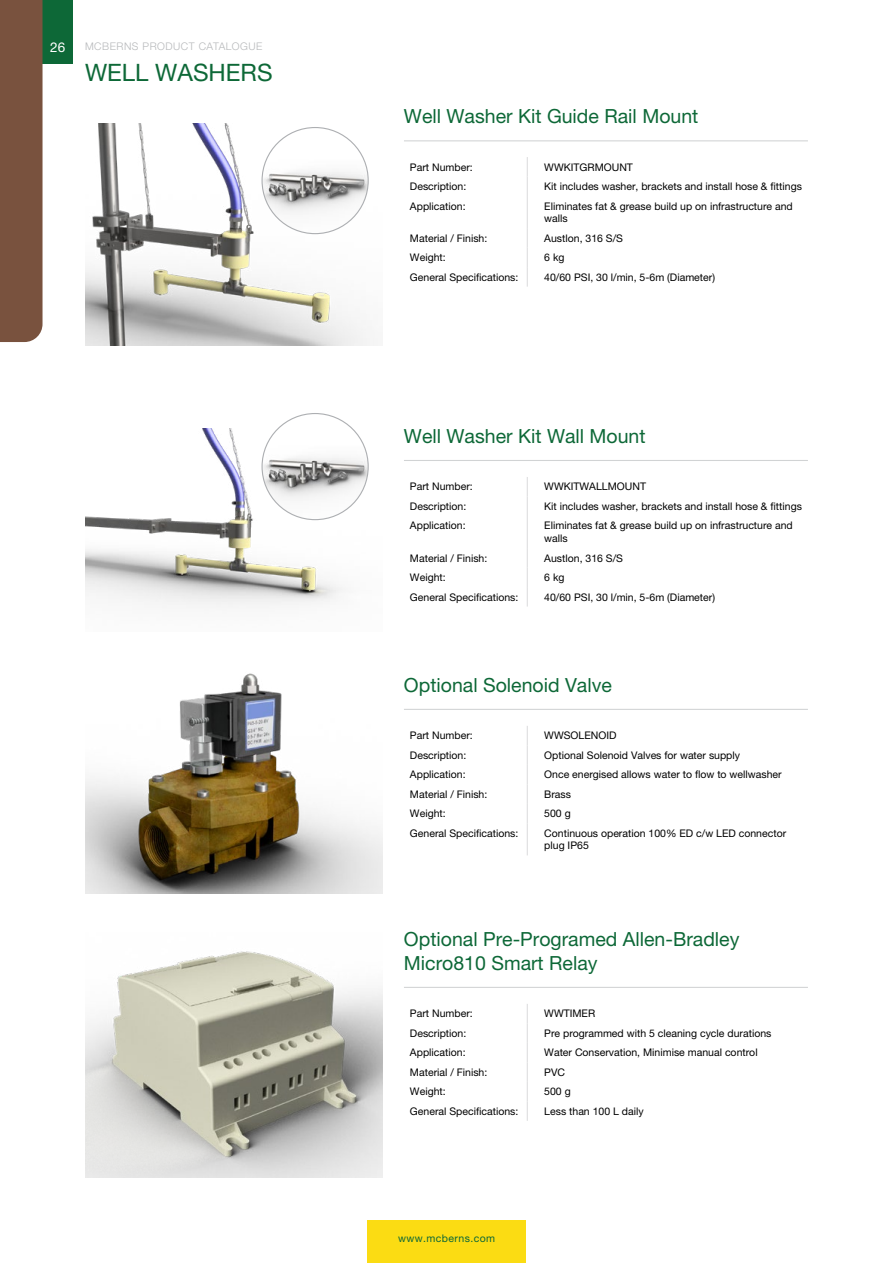
<style>
.page{position:relative;width:893px;height:1263px;background:#fff}
.page>*{position:absolute;margin:0;border:0;box-sizing:border-box;transform-origin:0 0}
.t1{font:24px "Helvetica Neue LT Pro";color:#0d6837}
.t2{font:19.5px/23.4px "Helvetica Neue LT Pro";color:#0d6837}
.t3{font:13.5px "Helvetica Neue LT Pro";color:#fff}
.t4{font:10.5px/12.6px "Helvetica Neue LT Pro";color:#000}
.t5{font:300 10.5px "Helvetica Neue LT Pro";letter-spacing:.05em;color:#b6b8ba}
.t6{font:10.5px "Helvetica Neue LT Pro";letter-spacing:.04em;color:#0d6837}
</style>
<div class="page">
<div style="left:43px;top:0;width:30px;height:64px;background:#0d6837"></div>
<div style="left:367px;top:1220px;width:159px;height:43px;background:#fbdc13"></div>
<div style="left:0;top:0;width:43px;height:342px;background:#79523e"></div>
<img style="left:85px;top:123px;width:289px;height:222px">
<img style="left:85px;top:428px;width:284px;height:179px">
<img style="left:85px;top:673px;width:298px;height:220px">
<hr style="left:404px;top:460px;width:404px;height:1px;background:#d1d3d4">
<hr style="left:404px;top:709px;width:404px;height:1px;background:#d1d3d4">
<hr style="left:404px;top:987px;width:404px;height:1px;background:#d1d3d4">
<svg style="left:527px;top:477px;width:1px;height:39px"></svg>
<hr style="left:527px;top:516px;width:1px;height:32px;background:#dcddde">
<svg style="left:527px;top:548px;width:1px;height:58px"></svg>
<svg style="left:527px;top:726px;width:1px;height:97px"></svg>
<hr style="left:527px;top:823px;width:1px;height:32px;background:#dcddde">
<svg style="left:527px;top:1004px;width:1px;height:117px"></svg>
<hr style="left:404px;top:140px;width:404px;height:1px;background:#d1d3d4">
<svg style="left:527px;top:157px;width:1px;height:39px"></svg>
<hr style="left:527px;top:196px;width:1px;height:32px;background:#dcddde">
<svg style="left:527px;top:228px;width:1px;height:59px"></svg>
<img style="left:262px;top:128px;width:106px;height:106px;border-radius:53px">
<img style="left:262px;top:413px;width:106px;height:107px;border-radius:53px">
<img style="left:85px;top:951px;width:298px;height:227px">
<p class="t3" style="left:50px;top:39px;width:17px">26</p>
<p class="t5" style="left:85px;top:40px;width:179px">MCBERNS PRODUCT CATALOGUE</p>
<h1 class="t1" style="left:85px;top:58px;width:189px">WELL WASHERS</h1>
<h2 class="t2" style="left:404px;top:104px;width:296px">Well Washer Kit Guide Rail Mount</h2>
<p class="t4" style="left:410px;top:160px;width:64px">Part Number:</p>
<p class="t4" style="left:544px;top:160px;width:90px">WWKITGRMOUNT</p>
<p class="t4" style="left:410px;top:180px;width:58px">Description:</p>
<p class="t4" style="left:544px;top:180px;width:259px">Kit includes washer, brackets and install hose &amp; fittings</p>
<p class="t4" style="left:410px;top:199px;width:57px">Application:</p>
<p class="t4" style="left:544px;top:199px;width:250px">Eliminates fat &amp; grease build up on infrastructure and walls</p>
<p class="t4" style="left:410px;top:231px;width:79px">Material / Finish:</p>
<p class="t4" style="left:544px;top:231px;width:80px">Austlon, 316 S/S</p>
<p class="t4" style="left:410px;top:251px;width:37px">Weight:</p>
<p class="t4" style="left:544px;top:251px;width:22px">6 kg</p>
<p class="t4" style="left:410px;top:270px;width:110px">General Specifications:</p>
<p class="t4" style="left:544px;top:270px;width:172px">40/60 PSI, 30 l/min, 5-6m (Diameter)</p>
<h2 class="t2" style="left:404px;top:424px;width:243px">Well Washer Kit Wall Mount</h2>
<p class="t4" style="left:410px;top:480px;width:64px">Part Number:</p>
<p class="t4" style="left:544px;top:480px;width:103px">WWKITWALLMOUNT</p>
<p class="t4" style="left:410px;top:500px;width:58px">Description:</p>
<p class="t4" style="left:544px;top:500px;width:259px">Kit includes washer, brackets and install hose &amp; fittings</p>
<p class="t4" style="left:410px;top:519px;width:57px">Application:</p>
<p class="t4" style="left:544px;top:519px;width:250px">Eliminates fat &amp; grease build up on infrastructure and walls</p>
<p class="t4" style="left:410px;top:551px;width:79px">Material / Finish:</p>
<p class="t4" style="left:544px;top:551px;width:80px">Austlon, 316 S/S</p>
<p class="t4" style="left:410px;top:571px;width:37px">Weight:</p>
<p class="t4" style="left:544px;top:571px;width:22px">6 kg</p>
<p class="t4" style="left:410px;top:590px;width:110px">General Specifications:</p>
<p class="t4" style="left:544px;top:590px;width:172px">40/60 PSI, 30 l/min, 5-6m (Diameter)</p>
<h2 class="t2" style="left:404px;top:673px;width:210px">Optional Solenoid Valve</h2>
<p class="t4" style="left:410px;top:729px;width:64px">Part Number:</p>
<p class="t4" style="left:544px;top:729px;width:74px">WWSOLENOID</p>
<p class="t4" style="left:410px;top:749px;width:58px">Description:</p>
<p class="t4" style="left:544px;top:749px;width:197px">Optional Solenoid Valves for water supply</p>
<p class="t4" style="left:410px;top:768px;width:57px">Application:</p>
<p class="t4" style="left:544px;top:768px;width:239px">Once energised allows water to flow to wellwasher</p>
<p class="t4" style="left:410px;top:788px;width:79px">Material / Finish:</p>
<p class="t4" style="left:544px;top:788px;width:28px">Brass</p>
<p class="t4" style="left:410px;top:807px;width:37px">Weight:</p>
<p class="t4" style="left:544px;top:807px;width:28px">500 g</p>
<p class="t4" style="left:410px;top:827px;width:110px">General Specifications:</p>
<p class="t4" style="left:544px;top:827px;width:243px">Continuous operation 100% ED c/w LED connector plug IP65</p>
<h2 class="t2" style="left:404px;top:927px;width:337px">Optional Pre-Programed Allen-Bradley<br>Micro810 Smart Relay</h2>
<p class="t4" style="left:410px;top:1007px;width:64px">Part Number:</p>
<p class="t4" style="left:544px;top:1007px;width:52px">WWTIMER</p>
<p class="t4" style="left:410px;top:1027px;width:58px">Description:</p>
<p class="t4" style="left:544px;top:1027px;width:229px">Pre programmed with 5 cleaning cycle durations</p>
<p class="t4" style="left:410px;top:1046px;width:57px">Application:</p>
<p class="t4" style="left:544px;top:1046px;width:215px">Water Conservation, Minimise manual control</p>
<p class="t4" style="left:410px;top:1066px;width:79px">Material / Finish:</p>
<p class="t4" style="left:544px;top:1066px;width:22px">PVC</p>
<p class="t4" style="left:410px;top:1085px;width:37px">Weight:</p>
<p class="t4" style="left:544px;top:1085px;width:28px">500 g</p>
<p class="t4" style="left:410px;top:1105px;width:110px">General Specifications:</p>
<p class="t4" style="left:544px;top:1105px;width:101px">Less than 100 L daily</p>
<p class="t6" style="left:398px;top:1231px;width:99px">www.mcberns.com</p>
</div>
